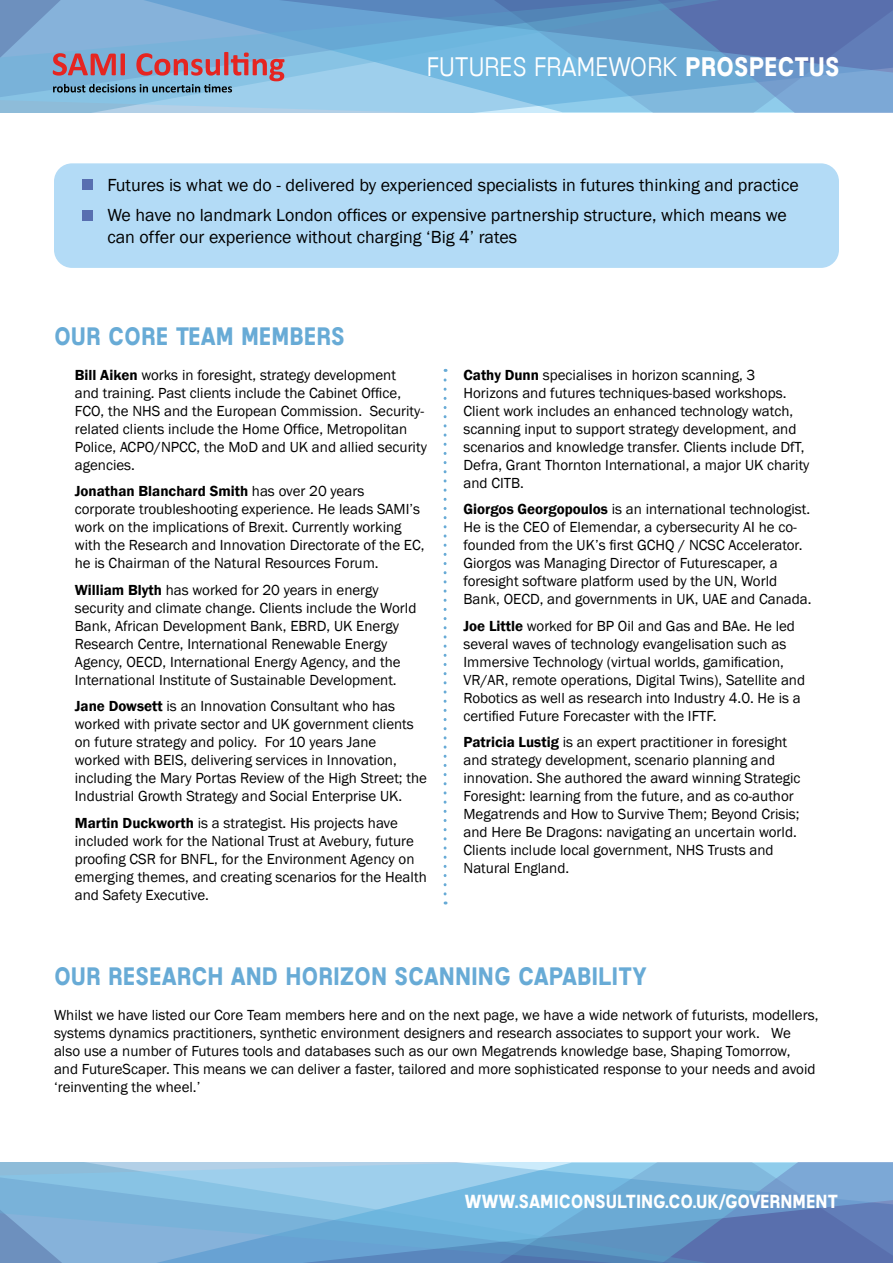
<style>
.page{position:relative;width:893px;height:1263px;background:#fff}
.page>*{position:absolute;margin:0;border:0;box-sizing:border-box;transform-origin:0 0}
.t1{font:25.5px "Mixolydian Titling Lt";color:#fff}
.t2{font:700 24px "Mixolydian Titling Rg";color:#68abd6}
.t3{font:18px/30.2px "Franklin Gothic";color:#000}
.t4{font:700 18px "Mixolydian Titling Rg";color:#fff}
.t5{font:15px/18px "Franklin Gothic";color:#000}
.s1{font-family:"Mixolydian Titling Rg";font-weight:700}
.s2{font-weight:600}
</style>
<div class="page">
<div style="left:54px;top:163px;width:785px;height:105px;background:#b3dbf6;border-radius:18px"></div>
<svg style="left:0;top:0;width:893px;height:112px;background:#73a6d1"></svg>
<svg style="left:0;top:0;width:284px;height:92px;background:#83a0c4"></svg>
<svg style="left:0;top:1162px;width:893px;height:101px;background:#77aad4"></svg>
<div style="left:82px;top:180px;width:11px;height:10px;background:#586fb0"></div>
<div style="left:82px;top:210px;width:11px;height:10px;background:#586fb0"></div>
<svg style="left:444px;top:369px;width:3px;height:525px"></svg>
<h1 class="t1" style="left:427px;top:51px;width:414px">FUTURES FRAMEWORK <span class="s1">PROSPECTUS</span></h1>
<p class="t3" style="left:107px;top:171px;width:693px">Futures is what we do - delivered by experienced specialists in futures thinking and practice<br>We have no landmark London offices or expensive partnership structure, which means we</p>
<p class="t3" style="left:107px;top:222px;width:411px">can offer our experience without charging ‘Big 4’ rates</p>
<h2 class="t2" style="left:54px;top:322px;width:292px">OUR CORE TEAM MEMBERS</h2>
<p class="t5" style="left:75px;top:366px;width:354px"><span class="s2">Bill Aiken</span> works in foresight, strategy development<br>and training. Past clients include the Cabinet Office, FCO, the NHS and the European Commission. Security&shy;related clients include the Home Office, Metropolitan Police, ACPO/NPCC, the MoD and UK and allied security agencies.</p>
<p class="t5" style="left:75px;top:482px;width:351px"><span class="s2">Jonathan Blanchard Smith</span> has over 20 years corporate troubleshooting experience. He leads SAMI’s work on the implications of Brexit. Currently working with the Research and Innovation Directorate of the EC, he is Chairman of the Natural Resources Forum.</p>
<p class="t5" style="left:75px;top:581px;width:343px"><span class="s2">William Blyth</span> has worked for 20 years in energy security and climate change. Clients include the World Bank, African Development Bank, EBRD, UK Energy Research Centre, International Renewable Energy Agency, OECD, International Energy Agency, and the International Institute of Sustainable Development.</p>
<p class="t5" style="left:75px;top:697px;width:354px"><span class="s2">Jane Dowsett</span> is an Innovation Consultant who has worked with private sector and UK government clients on future strategy and policy. For 10 years Jane<br>worked with BEIS, delivering services in Innovation, including the Mary Portas Review of the High Street; the Industrial Growth Strategy and Social Enterprise UK.</p>
<p class="t5" style="left:75px;top:814px;width:353px"><span class="s2">Martin Duckworth</span> is a strategist. His projects have included work for the National Trust at Avebury, future proofing CSR for BNFL, for the Environment Agency on emerging themes, and creating scenarios for the Health and Safety Executive.</p>
<p class="t5" style="left:463px;top:366px;width:347px"><span class="s2">Cathy Dunn</span> specialises in horizon scanning, 3<br>Horizons and futures techniques-based workshops.<br>Client work includes an enhanced technology watch, scanning input to support strategy development, and scenarios and knowledge transfer. Clients include DfT, Defra, Grant Thornton International, a major UK charity and CITB.</p>
<p class="t5" style="left:463px;top:500px;width:350px"><span class="s2">Giorgos Georgopoulos</span> is an international technologist.<br>He is the CEO of Elemendar, a cybersecurity AI he co&shy;founded from the UK’s first GCHQ / NCSC Accelerator.<br>Giorgos was Managing Director of Futurescaper, a foresight software platform used by the UN, World Bank, OECD, and governments in UK, UAE and Canada.</p>
<p class="t5" style="left:463px;top:617px;width:343px"><span class="s2">Joe Little</span> worked for BP Oil and Gas and BAe. He led several waves of technology evangelisation such as Immersive Technology (virtual worlds, gamification, VR/AR, remote operations, Digital Twins), Satellite and Robotics as well as research into Industry 4.0. He is a certified Future Forecaster with the IFTF.</p>
<p class="t5" style="left:463px;top:733px;width:339px"><span class="s2">Patricia Lustig</span> is an expert practitioner in foresight and strategy development, scenario planning and innovation. She authored the award winning Strategic Foresight: learning from the future, and as co-author Megatrends and How to Survive Them; Beyond Crisis; and Here Be Dragons: navigating an uncertain world.<br>Clients include local government, NHS Trusts and Natural England.</p>
<h2 class="t2" style="left:54px;top:961px;width:594px">OUR RESEARCH AND HORIZON SCANNING CAPABILITY</h2>
<p class="t5" style="left:54px;top:1006px;width:766px">Whilst we have listed our Core Team members here and on the next page, we have a wide network of futurists, modellers, systems dynamics practitioners, synthetic environment designers and research associates to support your work. We also use a number of Futures tools and databases such as our own Megatrends knowledge base, Shaping Tomorrow,<br>and FutureScaper. This means we can deliver a faster, tailored and more sophisticated response to your needs and avoid ‘reinventing the wheel.’</p>
<p class="t4" style="left:465px;top:1191px;width:375px">WWW.SAMICONSULTING.CO.UK/GOVERNMENT</p>
</div>
